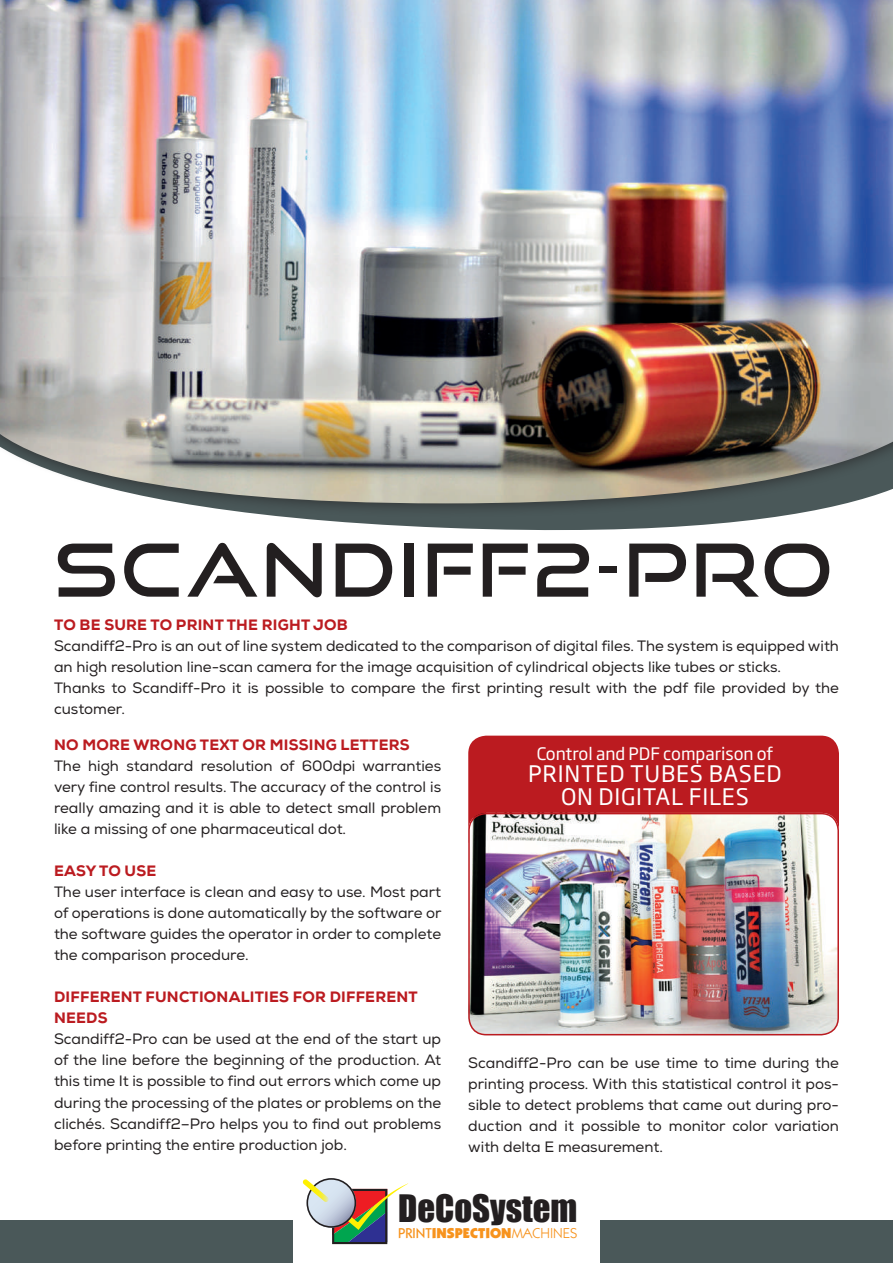
<style>
.page{position:relative;width:893px;height:1263px;background:#fff}
.page>*{position:absolute;margin:0;border:0;box-sizing:border-box;transform-origin:0 0}
.t1{font:73.05px "Good Times Rg";letter-spacing:.055em;color:#231f20}
.t2{font:34.8px "Impact";color:#231f20}
.t3{font:22.5px/22.5px "Soho Gothic Pro";letter-spacing:.035em;color:#fff;text-align:center}
.t4{font:16.95px "Soho Gothic Pro";color:#fff}
.t5{font:15px/21px "Nexa";color:#231f20;text-align:justify}
.t6{font:800 15px/21px "Nexa";letter-spacing:.015em;color:#bb1b20}
.t7{font:900 14.4px "Itc Kabel";color:#f7931d}
.s1{font-weight:500}
.s2{font-weight:400}
</style>
<div class="page">
<svg style="left:297px;top:518px;width:470px;height:13px;fill:#4a5859"></svg>
<div style="left:0;top:0;width:893px;height:518px;background:#231f20;opacity:.75"></div>
<img style="left:0;top:0;width:893px;height:503px">
<div style="left:468px;top:736px;width:371px;height:77px;background:#bb1b20"></div>
<img style="left:468px;top:813px;width:371px;height:222px">
<div style="left:468px;top:813px;width:371px;height:222px;border:2px solid #bb1b20;border-radius:17px"></div>
<div style="left:0;top:1220px;width:893px;height:43px;background:#4a5859"></div>
<div style="left:293px;top:1165px;width:307px;height:98px;background:#fff"></div>
<svg style="left:303px;top:1178px;width:105px;height:66px"></svg>
<h1 class="t1" style="left:54px;top:525px;width:780px">SCANDIFF2-PRO</h1>
<p class="t6" style="left:54px;top:614px;width:295px">TO BE SURE TO PRINT THE RIGHT JOB</p>
<p class="t5" style="left:54px;top:635px;width:786px;text-align:left">Scandiff2-Pro is an out of line system dedicated to the comparison of digital files. The system is equipped with an high resolution line-scan camera for the image acquisition of cylindrical objects like tubes or sticks.<br>Thanks to Scandiff-Pro it is possible to compare the first printing result with the pdf file provided by the customer.</p>
<p class="t6" style="left:54px;top:735px;width:357px">NO MORE WRONG TEXT OR MISSING LETTERS</p>
<p class="t5" style="left:54px;top:756px;width:389px">The high standard resolution of 600dpi warranties very fine control results. The accuracy of the control is really amazing and it is able to detect small problem like a missing of one pharmaceutical dot.</p>
<p class="t6" style="left:54px;top:861px;width:104px">EASY TO USE</p>
<p class="t5" style="left:54px;top:882px;width:389px">The user interface is clean and easy to use. Most part of operations is done automatically by the software or the software guides the operator in order to complete the comparison procedure.</p>
<p class="t6" style="left:54px;top:987px;width:365px">DIFFERENT FUNCTIONALITIES FOR DIFFERENT<br>NEEDS</p>
<p class="t5" style="left:54px;top:1029px;width:389px">Scandiff2-Pro can be used at the end of the start up of the line before the beginning of the production. At this time It is possible to find out errors which come up during the processing of the plates or problems on the clichés. Scandiff2–Pro helps you to find out problems before printing the entire production job.</p>
<p class="t4" style="left:537px;top:740px;width:238px">Control and PDF comparison of</p>
<h3 class="t3" style="left:528px;top:761px;width:255px">PRINTED TUBES BASED<br>ON DIGITAL FILES</h3>
<p class="t5" style="left:468px;top:1053px;width:372px">Scandiff2-Pro can be use time to time during the printing process. With this statistical control it pos&shy;sible to detect problems that came out during pro&shy;duction and it possible to monitor color variation with delta E measurement.</p>
<h2 class="t2" style="left:398px;top:1181px;width:180px">DeCoSystem</h2>
<p class="t7" style="left:398px;top:1224px;width:180px"><span class="s1">PRINT</span>INSPECTION<span class="s2">MACHINES</span></p>
</div>
